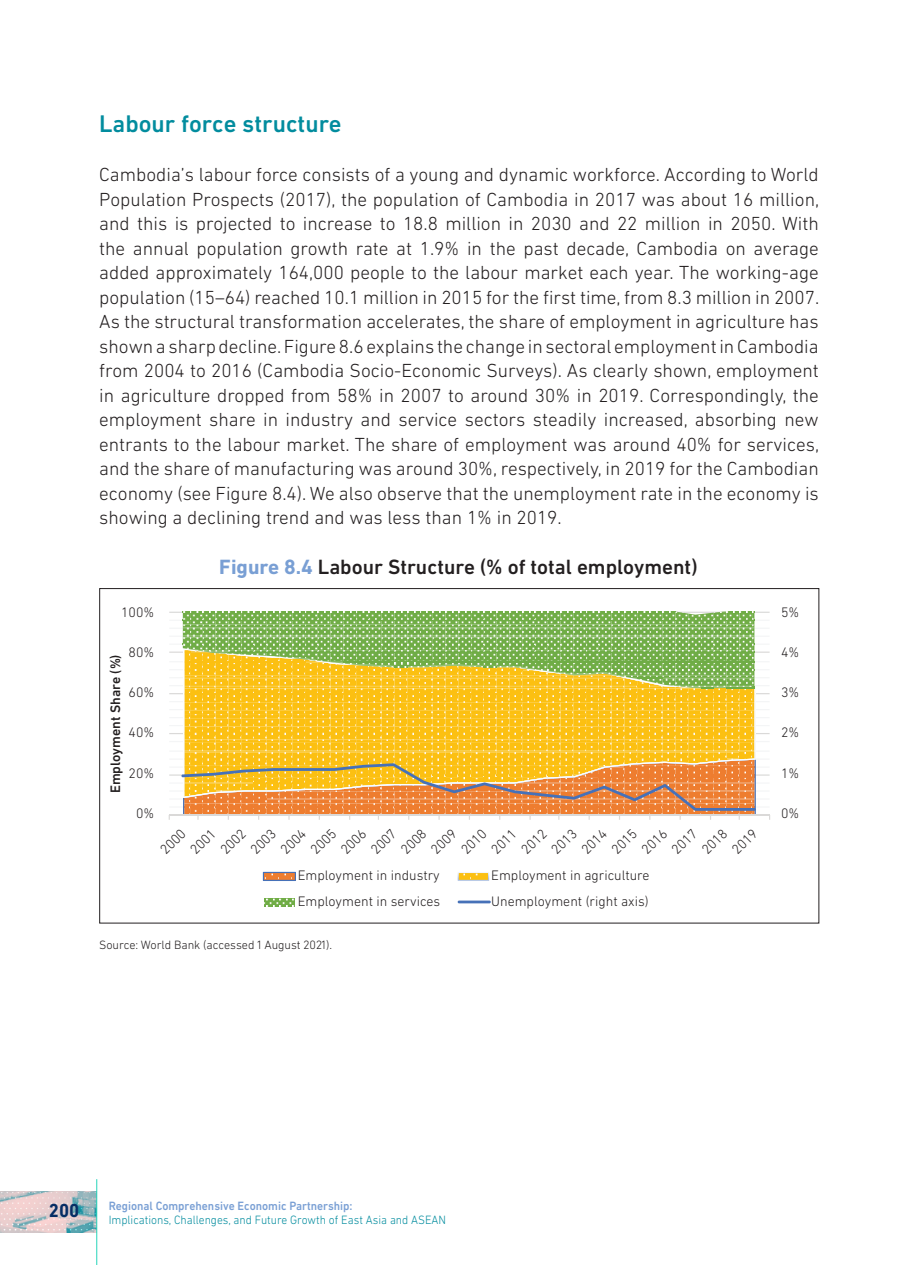
<style>
.page{position:relative;width:918px;height:1265px;background:#fff}
.page>*{position:absolute;margin:0;border:0;box-sizing:border-box;transform-origin:0 0}
.Chapter-OldPeop2{font:500 24.5px "DIN Next LT Pro";color:#028c9e}
.ASEAN_50_Table_Title{font:500 21px "DIN Next LT Pro";color:#231f20}
.Body_Text-OldPeop2nd{font:300 19.25px/24.5px "DIN Next LT Pro";color:#231f20;text-align:justify}
.t1{font:700 19.25px "DIN Next LT Pro";color:#062e65;scale:.95 1}
.Body_Text-OldPeop2nd-2{font:300 14px "DIN Next LT Pro";color:#231f20}
.Body_Text-OldPeop2nd-3{font:500 14px "DIN Next LT Pro";color:#231f20}
.t2{font:300 12.25px "DIN Next LT Pro";color:#028c9e;scale:.95 1}
.t3{font:500 12.25px "DIN Next LT Pro";color:#799fd4;scale:.95 1}
.TIM_2013_Figure_tabl{font:300 12.25px "DIN Next LT Pro";letter-spacing:-.005em;color:#231f20}
.s1{font-weight:700;color:#799fd4}
</style>
<div class="page">
<hr style="left:169px;top:620px;width:600px;height:1px;background:#f4f5f6">
<hr style="left:169px;top:628px;width:600px;height:1px;background:#f4f5f6">
<hr style="left:169px;top:636px;width:600px;height:1px;background:#f4f5f6">
<hr style="left:169px;top:644px;width:600px;height:1px;background:#f4f5f6">
<hr style="left:169px;top:661px;width:600px;height:1px;background:#f4f5f6">
<hr style="left:169px;top:669px;width:600px;height:1px;background:#f4f5f6">
<hr style="left:169px;top:677px;width:600px;height:1px;background:#f4f5f6">
<hr style="left:169px;top:685px;width:600px;height:1px;background:#f4f5f6">
<hr style="left:169px;top:701px;width:600px;height:1px;background:#f4f5f6">
<hr style="left:169px;top:709px;width:600px;height:1px;background:#f4f5f6">
<hr style="left:169px;top:717px;width:600px;height:1px;background:#f4f5f6">
<hr style="left:169px;top:725px;width:600px;height:1px;background:#f4f5f6">
<hr style="left:169px;top:741px;width:600px;height:1px;background:#f4f5f6">
<hr style="left:169px;top:751px;width:600px;height:1px;background:#f4f5f6">
<hr style="left:169px;top:758px;width:600px;height:2px;background:#f4f5f6">
<hr style="left:169px;top:766px;width:600px;height:2px;background:#f4f5f6">
<hr style="left:169px;top:782px;width:600px;height:2px;background:#f4f5f6">
<hr style="left:169px;top:790px;width:600px;height:2px;background:#f4f5f6">
<hr style="left:169px;top:798px;width:600px;height:2px;background:#f4f5f6">
<hr style="left:169px;top:806px;width:600px;height:2px;background:#f4f5f6">
<hr style="left:169px;top:612px;width:600px;height:1px;background:#dad9d8">
<hr style="left:169px;top:652px;width:600px;height:1px;background:#dad9d8">
<hr style="left:169px;top:693px;width:600px;height:1px;background:#dad9d8">
<hr style="left:169px;top:733px;width:600px;height:1px;background:#dad9d8">
<hr style="left:169px;top:774px;width:600px;height:2px;background:#dad9d8">
<hr style="left:169px;top:814px;width:600px;height:2px;background:#dad9d8">
<svg style="left:181px;top:611px;width:575px;height:209px;background:#d6b947"></svg>
<svg style="left:263px;top:872px;width:33px;height:9px"></svg>
<img style="left:458px;top:872px;width:31px;height:9px">
<svg style="left:264px;top:899px;width:31px;height:8px"></svg>
<hr style="left:458px;top:901px;width:33px;height:2px;background:#4671b8">
<img style="left:0;top:1191px;width:96px;height:42px">
<hr style="left:96px;top:1179px;width:1px;height:86px;background:#26d4ba">
<p class="Chapter-OldPeop2" style="left:99px;top:110px;width:244px">Labour force structure</p>
<p class="Body_Text-OldPeop2nd" style="left:99px;top:162px;width:721px">Cambodia’s labour force consists of a young and dynamic workforce. According to World Population Prospects (2017), the population of Cambodia in 2017 was about 16 million, and this is projected to increase to 18.8 million in 2030 and 22 million in 2050. With the annual population growth rate at 1.9% in the past decade, Cambodia on average added approximately 164,000 people to the labour market each year. The working-age population (15–64) reached 10.1 million in 2015 for the first time, from 8.3 million in 2007.</p>
<p class="Body_Text-OldPeop2nd" style="left:99px;top:309px;width:721px">As the structural transformation accelerates, the share of employment in agriculture has shown a sharp decline. Figure 8.6 explains the change in sectoral employment in Cambodia from 2004 to 2016 (Cambodia Socio-Economic Surveys). As clearly shown, employment in agriculture dropped from 58% in 2007 to around 30% in 2019. Correspondingly, the employment share in industry and service sectors steadily increased, absorbing new entrants to the labour market. The share of employment was around 40% for services, and the share of manufacturing was around 30%, respectively, in 2019 for the Cambodian economy (see Figure 8.4). We also observe that the unemployment rate in the economy is showing a declining trend and was less than 1% in 2019.</p>
<p class="Body_Text-OldPeop2nd-2" style="left:121px;top:604px;width:35px">100%</p>
<p class="Body_Text-OldPeop2nd-2" style="left:129px;top:644px;width:27px">80%</p>
<p class="Body_Text-OldPeop2nd-2" style="left:129px;top:684px;width:27px">60%</p>
<p class="Body_Text-OldPeop2nd-2" style="left:129px;top:725px;width:27px">40%</p>
<p class="Body_Text-OldPeop2nd-2" style="left:129px;top:765px;width:27px">20%</p>
<p class="Body_Text-OldPeop2nd-2" style="left:136px;top:805px;width:20px">0%</p>
<p class="Body_Text-OldPeop2nd-3" style="left:107px;top:793px;width:140px;rotate:-90deg">Employment Share (%)</p>
<p class="ASEAN_50_Table_Title" style="left:219px;top:555px;width:480px"><span class="s1">Figure 8.4</span> Labour Structure (% of total employment)</p>
<p class="Body_Text-OldPeop2nd-2" style="left:157px;top:846px;width:31px;rotate:-45deg">2000</p>
<p class="Body_Text-OldPeop2nd-2" style="left:187px;top:846px;width:29px;rotate:-45deg">2001</p>
<p class="Body_Text-OldPeop2nd-2" style="left:217px;top:846px;width:31px;rotate:-45deg">2002</p>
<p class="Body_Text-OldPeop2nd-2" style="left:247px;top:846px;width:31px;rotate:-45deg">2003</p>
<p class="Body_Text-OldPeop2nd-2" style="left:277px;top:846px;width:31px;rotate:-45deg">2004</p>
<p class="Body_Text-OldPeop2nd-2" style="left:307px;top:846px;width:31px;rotate:-45deg">2005</p>
<p class="Body_Text-OldPeop2nd-2" style="left:337px;top:846px;width:31px;rotate:-45deg">2006</p>
<p class="Body_Text-OldPeop2nd-2" style="left:367px;top:846px;width:31px;rotate:-45deg">2007</p>
<p class="Body_Text-OldPeop2nd-2" style="left:397px;top:846px;width:31px;rotate:-45deg">2008</p>
<p class="Body_Text-OldPeop2nd-2" style="left:427px;top:846px;width:31px;rotate:-45deg">2009</p>
<p class="Body_Text-OldPeop2nd-2" style="left:458px;top:846px;width:31px;rotate:-45deg">2010</p>
<p class="Body_Text-OldPeop2nd-2" style="left:488px;top:846px;width:29px;rotate:-45deg">2011</p>
<p class="Body_Text-OldPeop2nd-2" style="left:518px;top:846px;width:31px;rotate:-45deg">2012</p>
<p class="Body_Text-OldPeop2nd-2" style="left:548px;top:846px;width:31px;rotate:-45deg">2013</p>
<p class="Body_Text-OldPeop2nd-2" style="left:578px;top:846px;width:31px;rotate:-45deg">2014</p>
<p class="Body_Text-OldPeop2nd-2" style="left:608px;top:846px;width:31px;rotate:-45deg">2015</p>
<p class="Body_Text-OldPeop2nd-2" style="left:638px;top:846px;width:31px;rotate:-45deg">2016</p>
<p class="Body_Text-OldPeop2nd-2" style="left:668px;top:846px;width:31px;rotate:-45deg">2017</p>
<p class="Body_Text-OldPeop2nd-2" style="left:698px;top:846px;width:31px;rotate:-45deg">2018</p>
<p class="Body_Text-OldPeop2nd-2" style="left:728px;top:846px;width:31px;rotate:-45deg">2019</p>
<p class="Body_Text-OldPeop2nd-2" style="left:298px;top:867px;width:144px">Employment in industry</p>
<p class="Body_Text-OldPeop2nd-2" style="left:298px;top:894px;width:144px">Employment in services</p>
<p class="TIM_2013_Figure_tabl" style="left:99px;top:938px;width:234px">Source: World Bank (accessed 1 August 2021).</p>
<p class="Body_Text-OldPeop2nd-2" style="left:491px;top:867px;width:160px">Employment in agriculture</p>
<p class="Body_Text-OldPeop2nd-2" style="left:491px;top:894px;width:159px">Unemployment (right axis)</p>
<p class="Body_Text-OldPeop2nd-2" style="left:781px;top:604px;width:20px">5%</p>
<p class="Body_Text-OldPeop2nd-2" style="left:781px;top:644px;width:20px">4%</p>
<p class="Body_Text-OldPeop2nd-2" style="left:781px;top:684px;width:20px">3%</p>
<p class="Body_Text-OldPeop2nd-2" style="left:781px;top:725px;width:20px">2%</p>
<p class="Body_Text-OldPeop2nd-2" style="left:781px;top:765px;width:20px">1%</p>
<p class="Body_Text-OldPeop2nd-2" style="left:781px;top:805px;width:20px">0%</p>
<p class="t1" style="left:49px;top:1199px;width:34px">200</p>
<p class="t3" style="left:109px;top:1199px;width:258px">Regional Comprehensive Economic Partnership:</p>
<p class="t2" style="left:109px;top:1213px;width:357px">Implications, Challenges, and Future Growth of East Asia and ASEAN</p>
</div>
